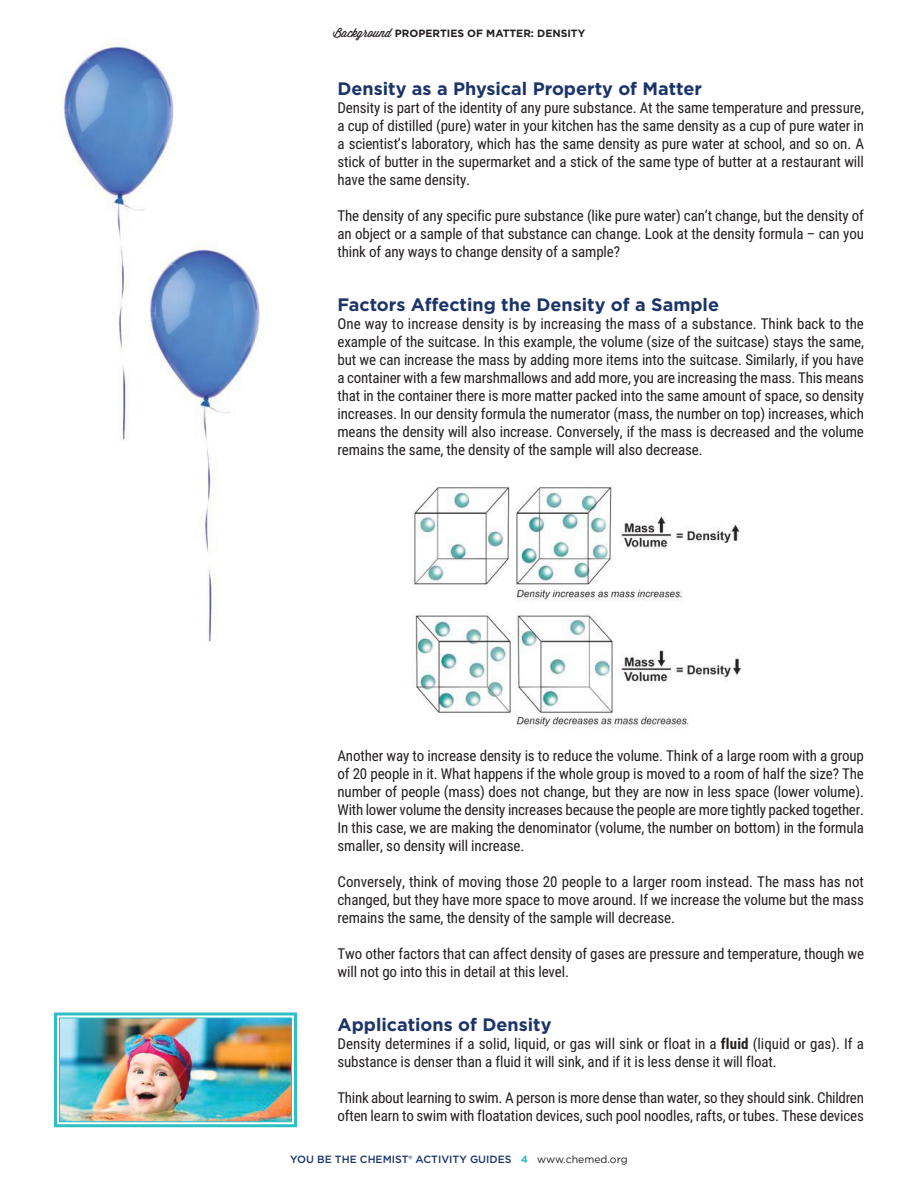
<style>
.page{position:relative;width:918px;height:1188px;background:#fff}
.page>*{position:absolute;margin:0;border:0;box-sizing:border-box;transform-origin:0 0}
.t1{font:700 18px "Gotham";color:#1b3468}
.t2{font:15px/18px "Roboto Condensed";letter-spacing:-.01em;color:#241f1f;text-align:justify}
.t3{font:500 10.5px "Gotham";color:#1b3468}
.t4{font:700 10.5px "Gotham";color:#241f1f}
.s1{font-family:"Wisdom Script AI";font-weight:400;font-size:12px}
.s2{font-weight:700}
.s3{font-weight:700;color:#2dc0c2}
.s4{font-weight:400;color:#241f1f}
</style>
<div class="page">
<img style="left:412px;top:486px;width:329px;height:242px">
<img style="left:61px;top:40px;width:113px;height:400px">
<img style="left:138px;top:230px;width:123px;height:412px">
<img style="left:61px;top:1020px;width:229px;height:100px">
<div style="left:54px;top:1012px;width:243px;height:115px;border:3px solid #2dc0c2"></div>
<div style="left:59px;top:1018px;width:233px;height:104px;border:1px solid #2dc0c2"></div>
<p class="t4" style="left:333px;top:29px;width:254px"><span class="s1">Background</span> ProPerties of matter: density</p>
<p class="t1" style="left:338px;top:83px;width:366px">density as a Physical Property of matter</p>
<p class="t2" style="left:338px;top:99px;width:528px">Density is part of the identity of any pure substance. At the same temperature and pressure, a cup of distilled (pure) water in your kitchen has the same density as a cup of pure water in a scientist’s laboratory, which has the same density as pure water at school, and so on. A stick of butter in the supermarket and a stick of the same type of butter at a restaurant will have the same density.</p>
<p class="t2" style="left:338px;top:207px;width:528px">The density of any specific pure substance (like pure water) can’t change, but the density of an object or a sample of that substance can change. Look at the density formula – can you think of any ways to change density of a sample?</p>
<p class="t1" style="left:338px;top:299px;width:383px">factors affecting the density of a sample</p>
<p class="t2" style="left:338px;top:315px;width:528px">One way to increase density is by increasing the mass of a substance. Think back to the example of the suitcase. In this example, the volume (size of the suitcase) stays the same, but we can increase the mass by adding more items into the suitcase. Similarly, if you have a container with a few marshmallows and add more, you are increasing the mass. This means that in the container there is more matter packed into the same amount of space, so density increases. In our density formula the numerator (mass, the number on top) increases, which means the density will also increase. Conversely, if the mass is decreased and the volume remains the same, the density of the sample will also decrease.</p>
<p class="t2" style="left:338px;top:747px;width:528px">Another way to increase density is to reduce the volume. Think of a large room with a group of 20 people in it. What happens if the whole group is moved to a room of half the size? The number of people (mass) does not change, but they are now in less space (lower volume).<br>With lower volume the density increases because the people are more tightly packed together.<br>In this case, we are making the denominator (volume, the number on bottom) in the formula smaller, so density will increase.</p>
<p class="t2" style="left:338px;top:873px;width:528px">Conversely, think of moving those 20 people to a larger room instead. The mass has not changed, but they have more space to move around. If we increase the volume but the mass remains the same, the density of the sample will decrease.</p>
<p class="t2" style="left:338px;top:945px;width:528px">Two other factors that can affect density of gases are pressure and temperature, though we will not go into this in detail at this level.</p>
<p class="t1" style="left:338px;top:1019px;width:216px">applications of density</p>
<p class="t2" style="left:337px;top:1035px;width:528px">Density determines if a solid, liquid, or gas will sink or float in a <span class="s2">fluid</span> (liquid or gas). If a substance is denser than a fluid it will sink, and if it is less dense it will float.</p>
<p class="t2" style="left:337px;top:1089px;width:528px">Think about learning to swim. A person is more dense than water, so they should sink. Children often learn to swim with floatation devices, such pool noodles, rafts, or tubes. These devices</p>
<p class="t3" style="left:290px;top:1155px;width:339px">YOU BE THE CHEMIST® ACTIVITY GUIDES <span class="s3">4</span> <span class="s4">www.chemed.org</span></p>
</div>
